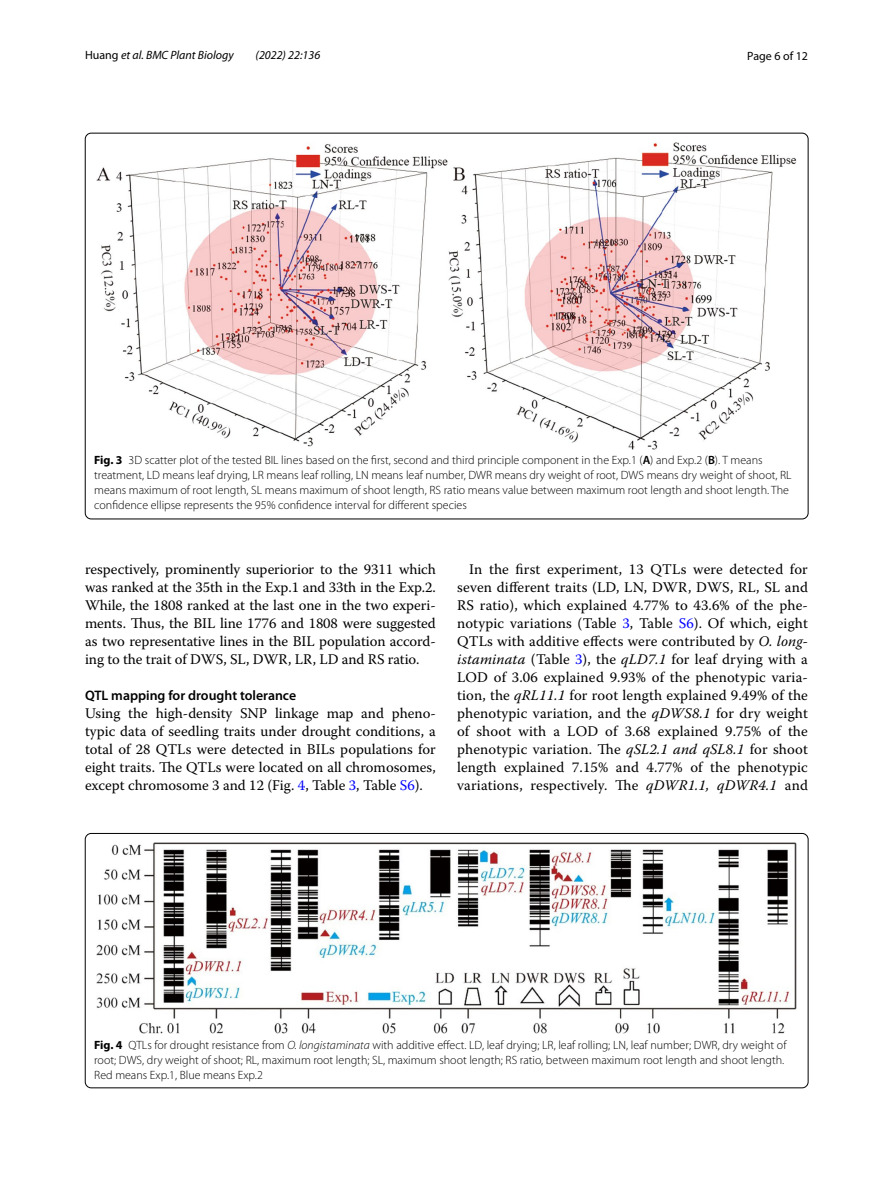
<style>
.page{position:relative;width:893px;height:1187px;background:#fff}
.page>*{position:absolute;margin:0;border:0;box-sizing:border-box;transform-origin:0 0}
.t1{font:14.7px/18px "Warnock Pro";color:#000;text-align:justify}
.t2{font:600 13.8px "Myriad Pro";color:#000}
.t3{font:300 12px/15px "Myriad Pro";color:#000}
.t4{font:italic 12px "Myriad Pro";color:#000}
.t5{font:12px "Myriad Pro";color:#000}
.s1{font-style:normal}
.s2{font-weight:700}
.s3{font-weight:600}
.s4{color:#00f}
.s5{font-style:italic}
</style>
<div class="page">
<img style="left:96px;top:142px;width:701px;height:307px">
<img style="left:96px;top:842px;width:701px;height:191px">
<div style="left:85px;top:833px;width:723px;height:254px;border:1px solid #000;border-radius:6px"></div>
<p class="t4" style="left:85px;top:48px;width:150px"><span class="s1">Huang</span> et al. BMC Plant Biology</p>
<p class="t4" style="left:256px;top:48px;width:66px">(2022) 22:136</p>
<p class="t5" style="left:747px;top:48px;width:62px">Page 6 of 12</p>
<p class="t3" style="left:94px;top:453px;width:699px"><span class="s2">Fig. 3</span> 3D scatter plot of the tested BIL lines based on the first, second and third principle component in the Exp.1 (<span class="s3">A</span>) and Exp.2 (<span class="s3">B</span>). T means treatment, LD means leaf drying, LR means leaf rolling, LN means leaf number, DWR means dry weight of root, DWS means dry weight of shoot, RL means maximum of root length, SL means maximum of shoot length, RS ratio means value between maximum root length and shoot length. The confidence ellipse represents the 95% confidence interval for different species</p>
<p class="t1" style="left:85px;top:560px;width:352px">respectively, prominently superiorior to the 9311 which was ranked at the 35th in the Exp.1 and 33th in the Exp.2.<br>While, the 1808 ranked at the last one in the two experi&shy;ments. Thus, the BIL line 1776 and 1808 were suggested as two representative lines in the BIL population accord&shy;ing to the trait of DWS, SL, DWR, LR, LD and RS ratio.</p>
<p class="t2" style="left:85px;top:686px;width:213px">QTL mapping for drought tolerance</p>
<p class="t1" style="left:85px;top:704px;width:352px">Using the high-density SNP linkage map and pheno&shy;typic data of seedling traits under drought conditions, a total of 28 QTLs were detected in BILs populations for eight traits. The QTLs were located on all chromosomes, except chromosome 3 and 12 (Fig. <span class="s4">4</span>, Table <span class="s4">3</span>, Table <span class="s4">S6</span>).</p>
<p class="t1" style="left:457px;top:560px;width:352px;text-indent:12px">In the first experiment, 13 QTLs were detected for seven different traits (LD, LN, DWR, DWS, RL, SL and RS ratio), which explained 4.77% to 43.6% of the phe&shy;notypic variations (Table <span class="s4">3</span>, Table <span class="s4">S6</span>). Of which, eight QTLs with additive effects were contributed by <span class="s5">O. long&shy;istaminata</span> (Table <span class="s4">3</span>), the <span class="s5">qLD7.1</span> for leaf drying with a LOD of 3.06 explained 9.93% of the phenotypic varia&shy;tion, the <span class="s5">qRL11.1</span> for root length explained 9.49% of the phenotypic variation, and the <span class="s5">qDWS8.1</span> for dry weight of shoot with a LOD of 3.68 explained 9.75% of the phenotypic variation. The <span class="s5">qSL2.1 and qSL8.1</span> for shoot length explained 7.15% and 4.77% of the phenotypic variations, respectively. The <span class="s5">qDWR1.1, qDWR4.1</span> and</p>
<p class="t3" style="left:94px;top:1037px;width:694px"><span class="s2">Fig. 4</span> QTLs for drought resistance from <span class="s5">O. longistaminata</span> with additive effect. LD, leaf drying; LR, leaf rolling; LN, leaf number; DWR, dry weight of root; DWS, dry weight of shoot; RL, maximum root length; SL, maximum shoot length; RS ratio, between maximum root length and shoot length.<br>Red means Exp.1, Blue means Exp.2</p>
</div>
